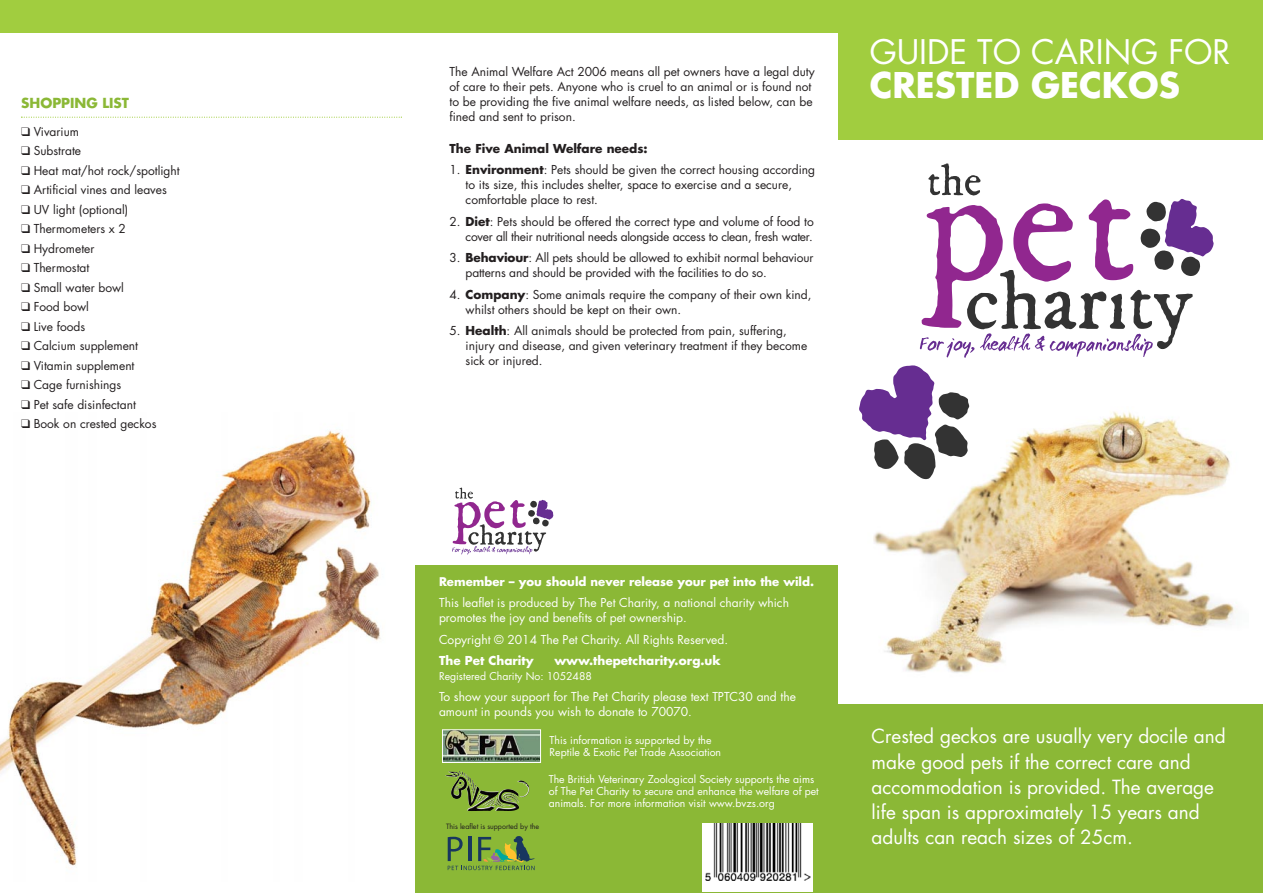
<style>
.page{position:relative;width:1263px;height:893px;background:#fff}
.page>*{position:absolute;margin:0;border:0;box-sizing:border-box;transform-origin:0 0}
.t1{font:700 34.5px "Futura";color:#fff}
.t2{font:33px "Futura";color:#fff}
.t3{font:18.9px/25.3px "Futura";color:#fff}
.t4{font:700 13.5px "Futura";color:#8bb836}
.t5{font:12px/15px "Futura";color:#231f20}
.t6{font:12px/15px "Futura";color:#fff}
.t7{font:12px/15px "Futura";letter-spacing:-.02em;color:#231f20;text-align:right}
.t8{font:700 12px "Futura";color:#fff}
.t9{font:700 12px "Futura";color:#231f20}
.t10{font:700 11.7px "Futura";color:#fff}
.t11{font:10.5px/12px "Futura";color:#fff}
.t12{font:7.05px "Futura";color:#231f20}
.s1{font-weight:700}
</style>
<div class="page">
<img style="left:0;top:430px;width:381px;height:436px">
<div style="left:416px;top:566px;width:847px;height:327px;background:#8bb836"></div>
<div style="left:838px;top:0;width:425px;height:141px;background:#a1cd3f"></div>
<div style="left:838px;top:141px;width:425px;height:563px;background:#fff"></div>
<svg style="left:920px;top:163px;width:294px;height:195px"></svg>
<svg style="left:21px;top:117px;width:381px;height:1px"></svg>
<div style="left:0;top:0;width:1263px;height:32px;background:#a1cd3f"></div>
<div style="left:703px;top:824px;width:110px;height:68px;background:#fff"></div>
<img style="left:706px;top:824px;width:104px;height:57px">
<img style="left:873px;top:406px;width:363px;height:267px">
<svg style="left:859px;top:365px;width:110px;height:114px"></svg>
<svg style="left:452px;top:488px;width:101px;height:66px"></svg>
<svg style="left:448px;top:836px;width:87px;height:34px"></svg>
<img style="left:444px;top:731px;width:95px;height:30px">
<div style="left:442px;top:729px;width:99px;height:34px;border:1px solid #fff"></div>
<svg style="left:450px;top:771px;width:11px;height:4px"></svg>
<p class="t4" style="left:21px;top:97px;width:109px">SHOPPING LIST</p>
<p class="t5" style="left:21px;top:125px;width:59px">❑ Vivarium</p>
<p class="t5" style="left:21px;top:144px;width:61px">❑ Substrate</p>
<p class="t5" style="left:21px;top:164px;width:160px">❑ Heat mat/hot rock/spotlight</p>
<p class="t5" style="left:21px;top:183px;width:147px">❑ Artificial vines and leaves</p>
<p class="t5" style="left:21px;top:203px;width:108px">❑ UV light (optional)</p>
<p class="t5" style="left:21px;top:222px;width:106px">❑ Thermometers x 2</p>
<p class="t5" style="left:21px;top:242px;width:75px">❑ Hydrometer</p>
<p class="t5" style="left:21px;top:261px;width:70px">❑ Thermostat</p>
<p class="t5" style="left:21px;top:281px;width:104px">❑ Small water bowl</p>
<p class="t5" style="left:21px;top:300px;width:69px">❑ Food bowl</p>
<p class="t5" style="left:21px;top:320px;width:65px">❑ Live foods</p>
<p class="t5" style="left:21px;top:339px;width:118px">❑ Calcium supplement</p>
<p class="t5" style="left:21px;top:359px;width:115px">❑ Vitamin supplement</p>
<p class="t5" style="left:21px;top:378px;width:102px">❑ Cage furnishings</p>
<p class="t5" style="left:21px;top:398px;width:116px">❑ Pet safe disinfectant</p>
<p class="t5" style="left:21px;top:417px;width:137px">❑ Book on crested geckos</p>
<p class="t5" style="left:450px;top:65px;width:367px">The Animal Welfare Act 2006 means all pet owners have a legal duty of care to their pets. Anyone who is cruel to an animal or is found not to be providing the five animal welfare needs, as listed below, can be fined and sent to prison.</p>
<p class="t9" style="left:450px;top:143px;width:200px">The Five Animal Welfare needs:</p>
<p class="t5" style="left:466px;top:163px;width:351px;text-indent:-16px">1. <span class="s1">Environment</span>: Pets should be given the correct housing according to its size, this includes shelter, space to exercise and a secure, comfortable place to rest.</p>
<p class="t7" style="left:450px;top:215px;width:366px">2. <span class="s1">Diet</span>: Pets should be offered the correct type and volume of food to cover all their nutritional needs alongside access to clean, fresh water.</p>
<p class="t5" style="left:466px;top:251px;width:349px;text-indent:-16px">3. <span class="s1">Behaviour</span>: All pets should be allowed to exhibit normal behaviour patterns and should be provided with the facilities to do so.</p>
<p class="t5" style="left:466px;top:288px;width:347px;text-indent:-16px">4. <span class="s1">Company</span>: Some animals require the company of their own kind, whilst others should be kept on their own.</p>
<p class="t5" style="left:466px;top:324px;width:343px;text-indent:-16px">5. <span class="s1">Health</span>: All animals should be protected from pain, suffering, injury and disease, and given veterinary treatment if they become sick or injured.</p>
<h2 class="t2" style="left:870px;top:36px;width:362px">GUIDE TO CARING FOR</h2>
<h1 class="t1" style="left:870px;top:70px;width:312px">CRESTED GECKOS</h1>
<p class="t10" style="left:439px;top:576px;width:377px">Remember – you should never release your pet into the wild.</p>
<p class="t6" style="left:439px;top:596px;width:351px">This leaflet is produced by The Pet Charity, a national charity which promotes the joy and benefits of pet ownership.</p>
<p class="t6" style="left:439px;top:633px;width:291px">Copyright © 2014 The Pet Charity. All Rights Reserved.</p>
<p class="t8" style="left:439px;top:655px;width:96px">The Pet Charity</p>
<p class="t8" style="left:554px;top:655px;width:168px">www.thepetcharity.org.uk</p>
<p class="t11" style="left:439px;top:671px;width:154px">Registered Charity No: 1052488</p>
<p class="t6" style="left:439px;top:690px;width:358px">To show your support for The Pet Charity please text TPTC30 and the amount in pounds you wish to donate to 70070.</p>
<p class="t12" style="left:446px;top:823px;width:95px">This leaflet is supported by the</p>
<p class="t11" style="left:550px;top:734px;width:173px">This information is supported by the<br>Reptile &amp; Exotic Pet Trade Association</p>
<p class="t11" style="left:549px;top:774px;width:271px">The British Veterinary Zoological Society supports the aims of The Pet Charity to secure and enhance the welfare of pet animals. For more information visit www.bvzs.org</p>
<h3 class="t3" style="left:871px;top:725px;width:356px">Crested geckos are usually very docile and make good pets if the correct care and accommodation is provided. The average life span is approximately 15 years and adults can reach sizes of 25cm.</h3>
</div>
